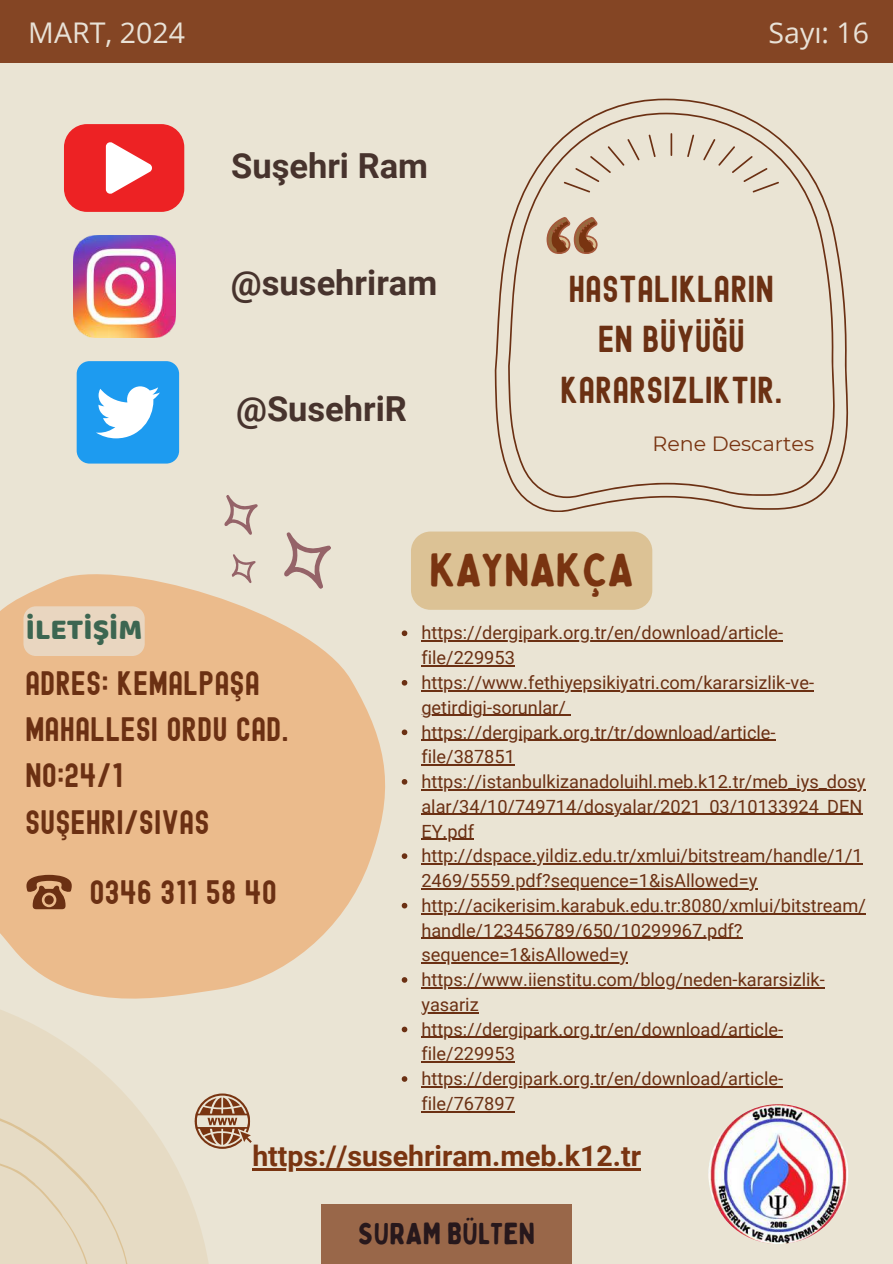
<style>
.page{position:relative;width:893px;height:1264px;background:#fff}
.page>*{position:absolute;margin:0;border:0;box-sizing:border-box;transform-origin:0 0}
.t1{font:46.5px "Bobby Jones Soft";color:#793411}
.t2{font:36.45px/50.7px "Edmund";color:#6b3013;text-align:center}
.t3{font:700 34.5px "Roboto";color:#47332d}
.t4{font:33px/46.2px "Edmund";color:#6b3013}
.t5{font:30.3px "Bobby Jones Soft";color:#27181c}
.t6{font:30px "Baloo";color:#3c6651}
.t7{font:700 28.5px "Roboto";color:#793411}
.t8{font:28.5px "Open Sans";color:#e9e2d7}
.t9{font:20.55px "Montserrat";color:#793411}
.t10{font:18.15px/24.8px "Roboto";color:#6b3013}
</style>
<div class="page">
<div style="left:0;top:0;width:892px;height:1263px;background:#eae4d4"></div>
<div style="left:0;top:987px;width:213px;height:276px;background:linear-gradient(to right,#e8e1ce,#ebe5d7)"></div>
<div style="left:0;top:0;width:892px;height:63px;background:#844524"></div>
<div style="left:321px;top:1203px;width:251px;height:60px;background:#996749"></div>
<svg style="left:494px;top:99px;width:354px;height:412px"></svg>
<svg style="left:508px;top:113px;width:330px;height:385px"></svg>
<svg style="left:703px;top:139px;width:76px;height:53px"></svg>
<svg style="left:687px;top:135px;width:7px;height:22px"></svg>
<hr style="left:670px;top:133px;width:2px;height:23px;background:#6b3013">
<svg style="left:648px;top:135px;width:7px;height:22px"></svg>
<svg style="left:563px;top:139px;width:76px;height:53px"></svg>
<svg style="left:546px;top:217px;width:51px;height:37px"></svg>
<div style="left:64px;top:124px;width:120px;height:88px;background:#ed2224;border-radius:23px"></div>
<svg style="left:106px;top:142px;width:46px;height:52px"></svg>
<img style="left:73px;top:235px;width:103px;height:103px">
<div style="left:77px;top:361px;width:102px;height:102px;background:#1d9bf0;border-radius:13px"></div>
<svg style="left:96px;top:386px;width:64px;height:52px"></svg>
<svg style="left:0;top:574px;width:385px;height:424px;fill:#ebbb8c"></svg>
<svg style="left:25px;top:874px;width:48px;height:35px;background:#a56f4a"></svg>
<svg style="left:0;top:1040px;width:252px;height:223px"></svg>
<div style="left:411px;top:531px;width:241px;height:79px;background:#dcc295"></div>
<hr style="left:252px;top:1168px;width:389px;height:2px;background:#793411">
<svg style="left:213px;top:495px;width:133px;height:106px"></svg>
<div style="left:23px;top:606px;width:122px;height:50px;background:#e9d6c0"></div>
<img style="left:708px;top:1104px;width:140px;height:139px;border-radius:50%">
<svg style="left:401px;top:630px;width:6px;height:6px"></svg>
<hr style="left:421px;top:640px;width:362px;height:1px;background:#6b3013">
<hr style="left:421px;top:665px;width:94px;height:1px;background:#6b3013">
<svg style="left:401px;top:680px;width:6px;height:5px"></svg>
<hr style="left:421px;top:690px;width:393px;height:1px;background:#6b3013">
<hr style="left:421px;top:715px;width:145px;height:1px;background:#6b3013">
<svg style="left:401px;top:729px;width:6px;height:6px"></svg>
<hr style="left:421px;top:739px;width:354px;height:1px;background:#6b3013">
<hr style="left:421px;top:764px;width:94px;height:1px;background:#6b3013">
<svg style="left:401px;top:779px;width:6px;height:5px"></svg>
<hr style="left:421px;top:789px;width:444px;height:1px;background:#6b3013">
<hr style="left:421px;top:814px;width:441px;height:1px;background:#6b3013">
<hr style="left:421px;top:838px;width:53px;height:1px;background:#6b3013">
<svg style="left:401px;top:853px;width:6px;height:6px"></svg>
<hr style="left:421px;top:863px;width:441px;height:1px;background:#6b3013">
<hr style="left:421px;top:888px;width:336px;height:1px;background:#6b3013">
<svg style="left:401px;top:902px;width:6px;height:6px"></svg>
<hr style="left:421px;top:913px;width:444px;height:1px;background:#6b3013">
<hr style="left:421px;top:937px;width:321px;height:1px;background:#6b3013">
<hr style="left:421px;top:962px;width:207px;height:1px;background:#6b3013">
<svg style="left:401px;top:977px;width:6px;height:5px"></svg>
<hr style="left:421px;top:987px;width:403px;height:1px;background:#6b3013">
<hr style="left:421px;top:1012px;width:57px;height:1px;background:#6b3013">
<svg style="left:401px;top:1026px;width:6px;height:6px"></svg>
<hr style="left:421px;top:1036px;width:362px;height:1px;background:#6b3013">
<hr style="left:421px;top:1061px;width:94px;height:1px;background:#6b3013">
<svg style="left:401px;top:1076px;width:6px;height:5px"></svg>
<hr style="left:421px;top:1086px;width:362px;height:1px;background:#6b3013">
<hr style="left:421px;top:1111px;width:94px;height:1px;background:#6b3013">
<h3 class="t8" style="left:28px;top:13px;width:158px">MART, 2024</h3>
<h3 class="t8" style="left:768px;top:13px;width:102px">Sayı: 16</h3>
<h3 class="t3" style="left:231px;top:146px;width:198px">Suşehri Ram</h3>
<h3 class="t3" style="left:231px;top:263px;width:208px">@susehriram</h3>
<h3 class="t3" style="left:236px;top:389px;width:172px">@SusehriR</h3>
<h2 class="t2" style="left:560px;top:265px;width:224px">HASTALIKLARIN<br>EN BÜYÜĞÜ<br>KARARSIZLIKTIR.</h2>
<p class="t9" style="left:652px;top:431px;width:163px">Rene Descartes</p>
<h3 class="t6" style="left:26px;top:611px;width:118px">İLETİŞİM</h3>
<h3 class="t4" style="left:25px;top:662px;width:265px">ADRES: KEMALPAŞA<br>MAHALLESI ORDU CAD.<br>NO:24/1<br>SUŞEHRI/SIVAS</h3>
<h3 class="t4" style="left:89px;top:871px;width:189px">0346 311 58 40</h3>
<h1 class="t1" style="left:429px;top:541px;width:205px">KAYNAKÇA</h1>
<p class="t10" style="left:421px;top:621px;width:446px">https://dergipark.org.tr/en/download/article&shy;file/229953 https://www.fethiyepsikiyatri.com/kararsizlik-ve&shy;getirdigi-sorunlar/ https://dergipark.org.tr/tr/download/article&shy;file/387851 https://istanbulkizanadoluihl.meb.k12.tr/meb_iys_dosy alar/34/10/749714/dosyalar/2021_03/10133924_DEN EY.pdf http://dspace.yildiz.edu.tr/xmlui/bitstream/handle/1/1<br>2469/5559.pdf?sequence=1&amp;isAllowed=y http://acikerisim.karabuk.edu.tr:8080/xmlui/bitstream/ handle/123456789/650/10299967.pdf? sequence=1&amp;isAllowed=y https://www.iienstitu.com/blog/neden-kararsizlik&shy;yasariz<br>https://dergipark.org.tr/en/download/article&shy;file/229953 https://dergipark.org.tr/en/download/article&shy;file/767897</p>
<h3 class="t7" style="left:252px;top:1139px;width:390px">https://susehriram.meb.k12.tr</h3>
<h3 class="t5" style="left:358px;top:1214px;width:178px">SURAM BÜLTEN</h3>
</div>
